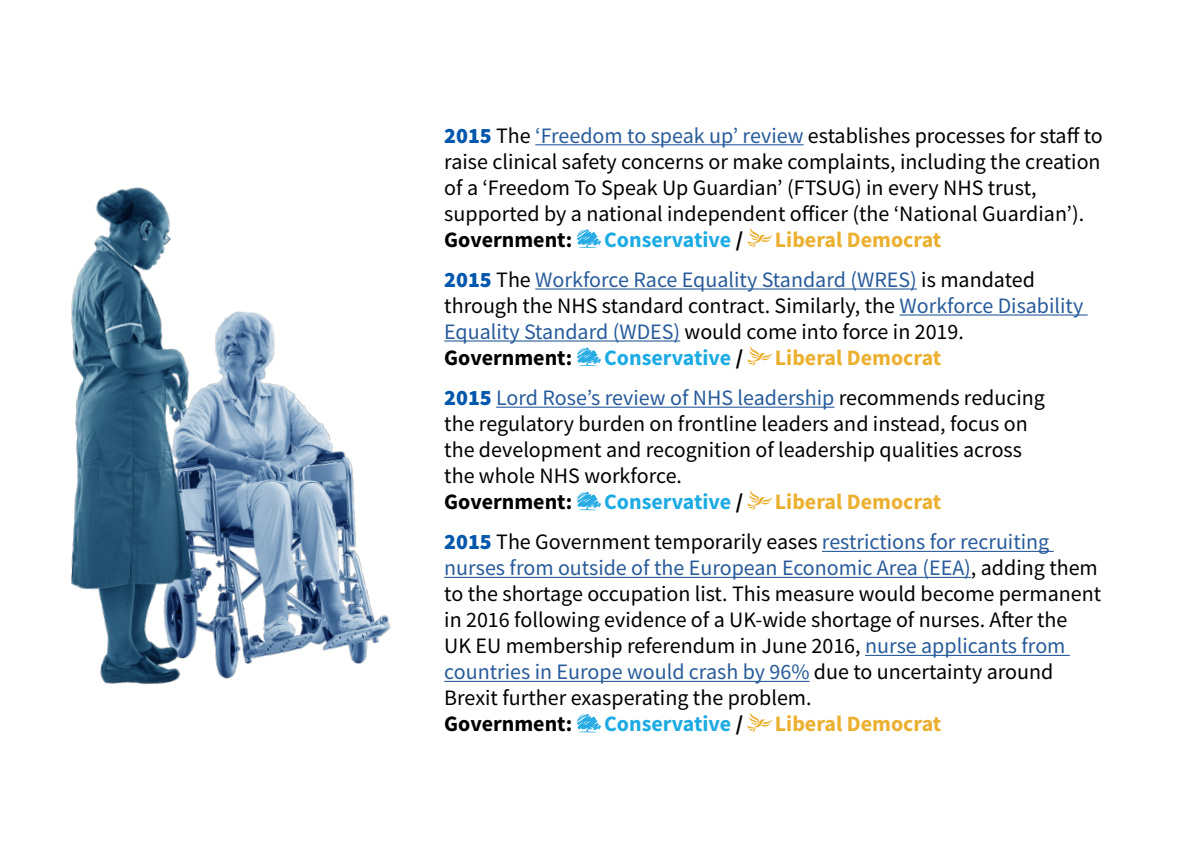
<style>
.page{position:relative;width:1191px;height:842px;background:#fff}
.page>*{position:absolute;margin:0;border:0;box-sizing:border-box;transform-origin:0 0}
.t1{font:22px/26px "Source Sans Pro";color:#000}
.t2{font:22px/40.2px "Source Sans Pro";color:#275b9b}
.t3{font:700 22px "Source Sans Pro";color:#1dabe3}
.t4{font:700 22px "Source Sans Pro";color:#000}
.t5{font:700 22px "Source Sans Pro";color:#ecb030}
.s1{font-weight:900;color:#0157ac}
.s2{color:#275b9b}
.s3{color:#000}
.s4{font-weight:700;color:#ecb030}
.s5{font-weight:700}
</style>
<div class="page">
<hr style="left:535px;top:144px;width:268px;height:1px;background:#275b9b">
<hr style="left:535px;top:288px;width:382px;height:2px;background:#275b9b">
<hr style="left:899px;top:314px;width:188px;height:2px;background:#275b9b">
<hr style="left:444px;top:340px;width:236px;height:2px;background:#275b9b">
<hr style="left:496px;top:407px;width:338px;height:1px;background:#275b9b">
<hr style="left:822px;top:551px;width:231px;height:1px;background:#275b9b">
<hr style="left:444px;top:577px;width:527px;height:1px;background:#275b9b">
<hr style="left:865px;top:655px;width:205px;height:1px;background:#275b9b">
<hr style="left:444px;top:681px;width:365px;height:1px;background:#275b9b">
<svg style="left:577px;top:229px;width:24px;height:19px"></svg>
<svg style="left:747px;top:228px;width:25px;height:19px"></svg>
<svg style="left:577px;top:347px;width:24px;height:19px"></svg>
<svg style="left:747px;top:346px;width:25px;height:19px"></svg>
<svg style="left:577px;top:492px;width:24px;height:18px"></svg>
<svg style="left:747px;top:490px;width:25px;height:19px"></svg>
<svg style="left:577px;top:714px;width:24px;height:18px"></svg>
<svg style="left:747px;top:713px;width:25px;height:19px"></svg>
<img style="left:71px;top:187px;width:414px;height:498px">
<p class="t1" style="left:444px;top:122px;width:660px"><span class="s1">2015</span> The <span class="s2">‘Freedom to speak up’ review</span> establishes processes for staff to raise clinical safety concerns or make complaints, including the creation of a ‘Freedom To Speak Up Guardian’ (FTSUG) in every NHS trust, supported by a national independent officer (the ‘National Guardian’).</p>
<p class="t4" style="left:444px;top:224px;width:130px">Government:</p>
<p class="t3" style="left:604px;top:224px;width:140px">Conservative <span class="s3">/</span></p>
<p class="t2" style="left:444px;top:219px;width:592px;text-indent:330px"><span class="s4">Liberal Democrat<br></span><span class="s1">2015</span> <span class="s3">The</span> Workforce Race Equality Standard (WRES) <span class="s3">is mandated</span></p>
<p class="t1" style="left:444px;top:292px;width:640px">through the NHS standard contract. Similarly, the <span class="s2">Workforce Disability<br>Equality Standard (WDES)</span> would come into force in 2019.<br><span class="s5">Government:</span></p>
<p class="t2" style="left:444px;top:337px;width:602px;text-indent:330px"><span class="s4">Liberal Democrat<br></span><span class="s1">2015</span> Lord Rose’s review of NHS leadership <span class="s3">recommends reducing</span></p>
<p class="t1" style="left:444px;top:411px;width:585px">the regulatory burden on frontline leaders and instead, focus on the development and recognition of leadership qualities across the whole NHS workforce.</p>
<p class="t4" style="left:444px;top:487px;width:130px">Government:</p>
<p class="t3" style="left:604px;top:487px;width:140px">Conservative <span class="s3">/</span></p>
<p class="t3" style="left:604px;top:343px;width:140px">Conservative <span class="s3">/</span></p>
<p class="t1" style="left:444px;top:481px;width:606px;line-height:40.2px;text-indent:330px"><span class="s4">Liberal Democrat<br></span><span class="s1">2015</span> The Government temporarily eases <span class="s2">restrictions for recruiting</span></p>
<p class="t1" style="left:444px;top:555px;width:658px"><span class="s2">nurses from outside of the European Economic Area (EEA)</span>, adding them to the shortage occupation list. This measure would become permanent in 2016 following evidence of a UK-wide shortage of nurses. After the<br>UK EU membership referendum in June 2016, <span class="s2">nurse applicants from countries in Europe would crash by 96%</span> due to uncertainty around Brexit further exasperating the problem.</p>
<p class="t4" style="left:444px;top:709px;width:130px">Government:</p>
<p class="t3" style="left:604px;top:709px;width:140px">Conservative <span class="s3">/</span></p>
<p class="t5" style="left:775px;top:709px;width:168px">Liberal Democrat</p>
</div>
